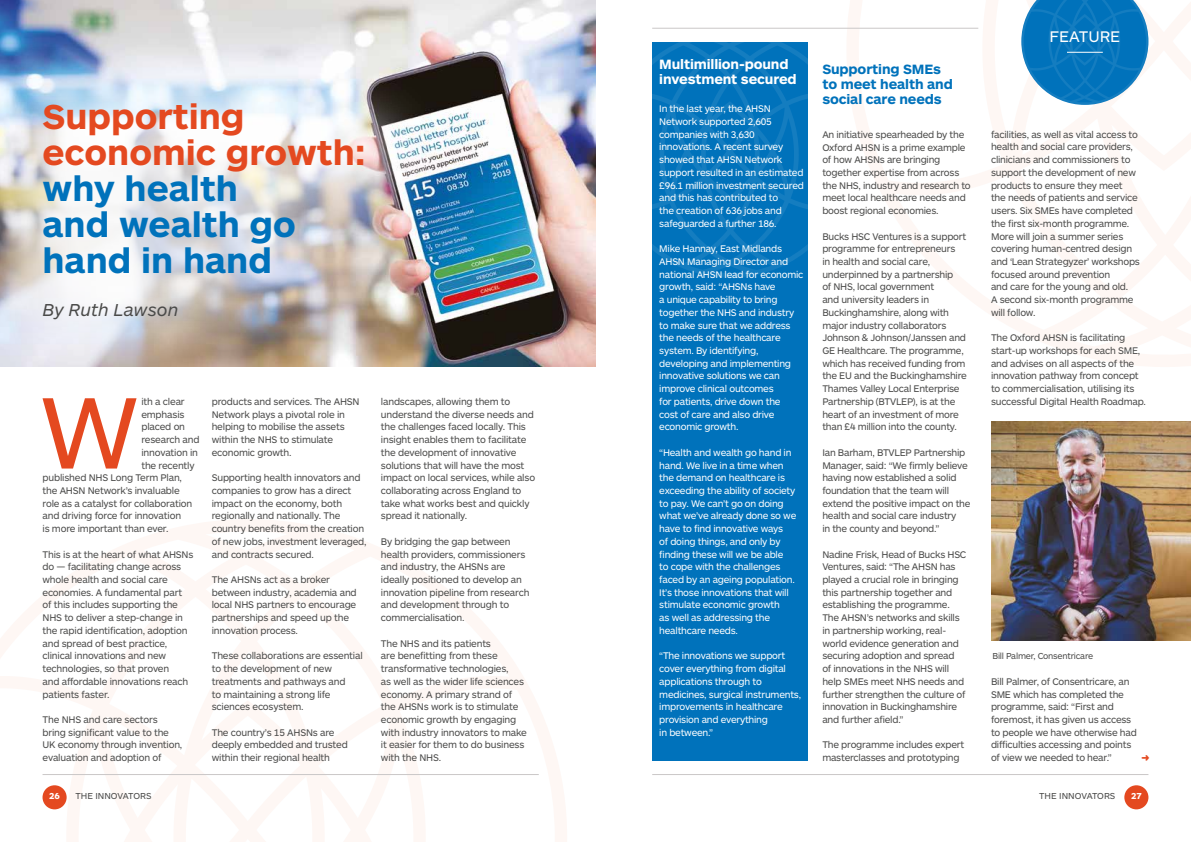
<style>
.page{position:relative;width:1191px;height:842px;background:#fff}
.page>*{position:absolute;margin:0;border:0;box-sizing:border-box;transform-origin:0 0}
.t1{font:105.5px "ARS Maquette";color:#e44920}
.t2{font:700 36px/36px "ARS Maquette";color:#0072bb}
.t3{font:700 36px/36px "ARS Maquette";color:#e44920}
.t4{font:italic 18px "ARS Maquette";color:#4a4a49}
.t5{font:16px "ARS Maquette";color:#fff}
.t6{font:700 14px/15.1px "ARS Maquette";letter-spacing:-.01em;color:#0072bb}
.t7{font:700 14px/15.1px "ARS Maquette";letter-spacing:-.01em;color:#fff}
.t8{font:10px/12.7px "ARS Maquette";letter-spacing:-.025em;color:#4a4a49}
.t9{font:10px/12.7px "ARS Maquette";letter-spacing:-.025em;color:#fff}
.t10{font:9px "ARS Maquette";color:#4a4a49}
.t11{font:9px "ARS Maquette";letter-spacing:-.025em;color:#4a4a49}
.t12{font:700 9px "ARS Maquette";color:#fff}
</style>
<div class="page">
<svg style="left:0;top:520px;width:567px;height:322px"></svg>
<hr style="left:43px;top:774px;width:496px;height:1px;background:#cac7c7">
<div style="left:43px;top:785px;width:24px;height:24px;background:#e44920;border-radius:50%"></div>
<img style="left:0;top:0;width:595px;height:367px">
<svg style="left:846px;top:0;width:345px;height:367px"></svg>
<hr style="left:652px;top:774px;width:496px;height:1px;background:#cac7c7">
<hr style="left:652px;top:28px;width:326px;height:1px;background:#cac7c7">
<div style="left:1124px;top:785px;width:24px;height:24px;background:#e44920;border-radius:50%"></div>
<div style="left:652px;top:43px;width:156px;height:718px;background:#0072bb"></div>
<svg style="left:652px;top:43px;width:156px;height:235px"></svg>
<div style="left:0;top:25px;width:443px;height:373px;background:#fff;opacity:.75"></div>
<svg style="left:1021px;top:0;width:127px;height:105px"></svg>
<hr style="left:1067px;top:52px;width:35px;height:1px;background:#fff">
<img style="left:991px;top:422px;width:200px;height:219px">
<h2 class="t3" style="left:43px;top:97px;width:325px">Supporting economic growth:</h2>
<h2 class="t2" style="left:43px;top:169px;width:255px">why health and wealth go hand in hand</h2>
<h3 class="t4" style="left:43px;top:298px;width:137px">By Ruth Lawson</h3>
<h1 class="t1" style="left:40px;top:364px;width:101px">W</h1>
<p class="t8" style="left:141px;top:395px;width:45px">ith a clear</p>
<p class="t8" style="left:141px;top:407px;width:45px">emphasis</p>
<p class="t8" style="left:141px;top:420px;width:45px">placed on</p>
<p class="t8" style="left:141px;top:433px;width:60px">research and</p>
<p class="t8" style="left:141px;top:445px;width:58px">innovation in</p>
<p class="t8" style="left:141px;top:458px;width:55px">the recently</p>
<p class="t8" style="left:43px;top:471px;width:141px">published NHS Long Term Plan,</p>
<p class="t8" style="left:43px;top:484px;width:139px">the AHSN Network’s invaluable</p>
<p class="t8" style="left:43px;top:496px;width:151px">role as a catalyst for collaboration</p>
<p class="t8" style="left:43px;top:509px;width:140px">and driving force for innovation</p>
<p class="t8" style="left:43px;top:522px;width:128px">is more important than ever.</p>
<p class="t8" style="left:43px;top:547px;width:152px">This is at the heart of what AHSNs do — facilitating change across whole health and social care economies. A fundamental part of this includes supporting the<br>NHS to deliver a step-change in the rapid identification, adoption and spread of best practice, clinical innovations and new technologies, so that proven<br>and affordable innovations reach patients faster.</p>
<p class="t8" style="left:43px;top:713px;width:141px">The NHS and care sectors bring significant value to the<br>UK economy through invention, evaluation and adoption of</p>
<p class="t8" style="left:212px;top:395px;width:149px">products and services. The AHSN<br>Network plays a pivotal role in helping to mobilise the assets within the NHS to stimulate economic growth.</p>
<p class="t8" style="left:212px;top:471px;width:156px">Supporting health innovators and companies to grow has a direct impact on the economy, both regionally and nationally. The country benefits from the creation of new jobs, investment leveraged, and contracts secured.</p>
<p class="t8" style="left:212px;top:573px;width:146px">The AHSNs act as a broker between industry, academia and local NHS partners to encourage partnerships and speed up the innovation process.</p>
<p class="t8" style="left:212px;top:649px;width:152px">These collaborations are essential to the development of new treatments and pathways and<br>to maintaining a strong life sciences ecosystem.</p>
<p class="t8" style="left:212px;top:725px;width:138px">The country’s 15 AHSNs are deeply embedded and trusted within their regional health</p>
<p class="t8" style="left:381px;top:395px;width:156px">landscapes, allowing them to understand the diverse needs and the challenges faced locally. This insight enables them to facilitate the development of innovative solutions that will have the most impact on local services, while also collaborating across England to take what works best and quickly spread it nationally.</p>
<p class="t8" style="left:381px;top:535px;width:150px">By bridging the gap between health providers, commissioners and industry, the AHSNs are ideally positioned to develop an innovation pipeline from research and development through to commercialisation.</p>
<p class="t8" style="left:381px;top:636px;width:147px">The NHS and its patients<br>are benefitting from these transformative technologies,<br>as well as the wider life sciences economy. A primary strand of the AHSNs work is to stimulate economic growth by engaging with industry innovators to make it easier for them to do business with the NHS.</p>
<h3 class="t5" style="left:1049px;top:27px;width:72px">FEATURE</h3>
<h3 class="t7" style="left:659px;top:55px;width:139px">Multimillion-pound investment secured</h3>
<p class="t9" style="left:659px;top:102px;width:146px">In the last year, the AHSN<br>Network supported 2,605 companies with 3,630 innovations. A recent survey showed that AHSN Network support resulted in an estimated £96.1 million investment secured and this has contributed to<br>the creation of 636 jobs and safeguarded a further 186.</p>
<p class="t9" style="left:659px;top:242px;width:146px">Mike Hannay, East Midlands<br>AHSN Managing Director and national AHSN lead for economic growth, said: “AHSNs have<br>a unique capability to bring together the NHS and industry to make sure that we address the needs of the healthcare system. By identifying, developing and implementing innovative solutions we can improve clinical outcomes<br>for patients, drive down the<br>cost of care and also drive economic growth.</p>
<p class="t9" style="left:659px;top:445px;width:139px">“Health and wealth go hand in hand. We live in a time when the demand on healthcare is exceeding the ability of society to pay. We can’t go on doing what we’ve already done so we have to find innovative ways<br>of doing things, and only by finding these will we be able<br>to cope with the challenges faced by an ageing population.<br>It’s those innovations that will stimulate economic growth<br>as well as addressing the healthcare needs.</p>
<p class="t9" style="left:659px;top:649px;width:143px">“The innovations we support cover everything from digital applications through to medicines, surgical instruments, improvements in healthcare provision and everything<br>in between.”</p>
<p class="t11" style="left:992px;top:650px;width:102px">Bill Palmer, Consentricare</p>
<h3 class="t6" style="left:822px;top:61px;width:132px">Supporting SMEs to meet health and social care needs</h3>
<p class="t8" style="left:822px;top:127px;width:150px">An initiative spearheaded by the<br>Oxford AHSN is a prime example of how AHSNs are bringing together expertise from across the NHS, industry and research to meet local healthcare needs and boost regional economies.</p>
<p class="t8" style="left:822px;top:229px;width:146px">Bucks HSC Ventures is a support programme for entrepreneurs<br>in health and social care, underpinned by a partnership<br>of NHS, local government<br>and university leaders in<br>Buckinghamshire, along with major industry collaborators<br>Johnson &amp; Johnson/Janssen and<br>GE Healthcare. The programme, which has received funding from the EU and the Buckinghamshire<br>Thames Valley Local Enterprise<br>Partnership (BTVLEP), is at the heart of an investment of more than £4 million into the county.</p>
<p class="t8" style="left:822px;top:445px;width:150px">Ian Barham, BTVLEP Partnership<br>Manager, said: “We firmly believe having now established a solid foundation that the team will extend the positive impact on the health and social care industry<br>in the county and beyond.”</p>
<p class="t8" style="left:822px;top:547px;width:146px">Nadine Frisk, Head of Bucks HSC<br>Ventures, said: “The AHSN has played a crucial role in bringing this partnership together and establishing the programme.<br>The AHSN’s networks and skills in partnership working, real&shy;world evidence generation and securing adoption and spread<br>of innovations in the NHS will help SMEs meet NHS needs and further strengthen the culture of innovation in Buckinghamshire and further afield.”</p>
<p class="t8" style="left:822px;top:738px;width:143px">The programme includes expert masterclasses and prototyping</p>
<p class="t8" style="left:991px;top:127px;width:150px">facilities, as well as vital access to health and social care providers, clinicians and commissioners to support the development of new products to ensure they meet the needs of patients and service users. Six SMEs have completed the first six-month programme.<br>More will join a summer series covering human-centred design and ‘Lean Strategyzer’ workshops focused around prevention<br>and care for the young and old.<br>A second six-month programme will follow.</p>
<p class="t8" style="left:991px;top:331px;width:156px">The Oxford AHSN is facilitating start-up workshops for each SME, and advises on all aspects of the innovation pathway from concept to commercialisation, utilising its successful Digital Health Roadmap.</p>
<p class="t8" style="left:991px;top:674px;width:147px">Bill Palmer, of Consentricare, an<br>SME which has completed the programme, said: “First and foremost, it has given us access to people we have otherwise had difficulties accessing and points of view we needed to hear.”</p>
<p class="t12" style="left:49px;top:790px;width:12px">26</p>
<p class="t10" style="left:75px;top:790px;width:78px">THE INNOVATORS</p>
<p class="t10" style="left:1039px;top:790px;width:78px">THE INNOVATORS</p>
<p class="t12" style="left:1131px;top:790px;width:12px">27</p>
</div>
